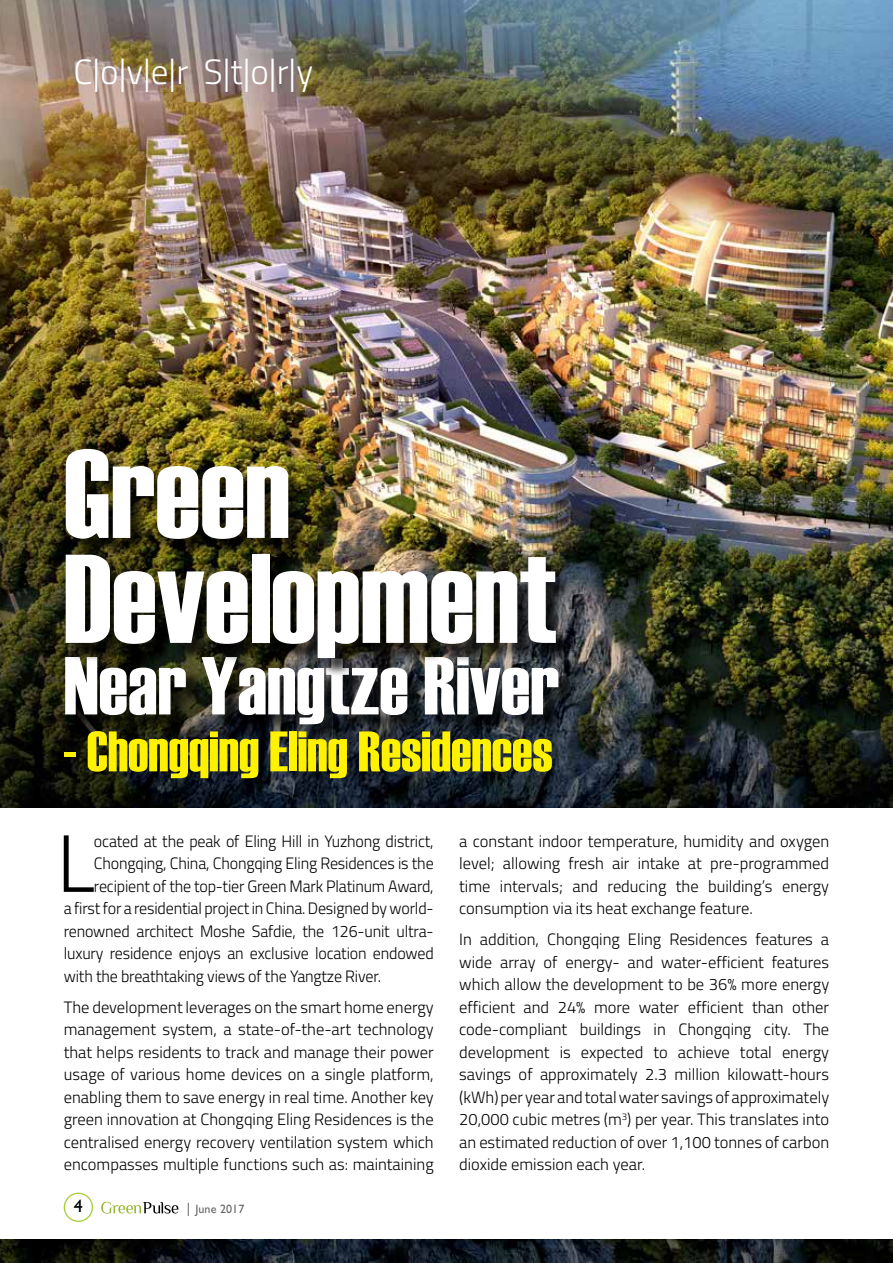
<style>
.page{position:relative;width:893px;height:1263px;background:#fff}
.page>*{position:absolute;margin:0;border:0;box-sizing:border-box;transform-origin:0 0}
.t1{font:126px/105px "Haettenschweiler";color:#fff}
.t2{font:82.05px "Haettenschweiler";color:#fff}
.t3{font:300 81.3px "Titillium Web";color:#000}
.t4{font:57px "Haettenschweiler";color:#fff200}
.t5{font:300 35.1px "Titillium Web";color:#fff}
.t6{font:18px "Gill Sans";color:#000}
.t7{font:300 16.5px/22.5px "Titillium Web";letter-spacing:-.01em;color:#000;text-align:justify}
.t8{font:12px "Gill Sans";letter-spacing:.01em;color:#000}
.s1{font-size:13.5px}
</style>
<div class="page">
<img style="left:0;top:0;width:893px;height:807px">
<img style="left:0;top:1239px;width:893px;height:24px">
<div style="left:67px;top:659px;width:510px;height:83px;background:#000;opacity:.75"></div>
<div style="left:68px;top:452px;width:506px;height:225px;background:#000;opacity:.75"></div>
<div style="left:64px;top:1192px;width:29px;height:30px;border:1px solid #a6ce39;border-radius:50%"></div>
<svg style="left:101px;top:1202px;width:77px;height:12px"></svg>
<h3 class="t5" style="left:73px;top:47px;width:241px">C|o|v|e|r S|t|o|r|y</h3>
<h1 class="t1" style="left:64px;top:441px;width:495px">Green<br>Development</h1>
<h2 class="t2" style="left:64px;top:630px;width:497px">Near Yangtze River</h2>
<h3 class="t4" style="left:64px;top:713px;width:490px">- Chongqing Eling Residences</h3>
<h3 class="t3" style="left:57px;top:804px;width:39px">L</h3>
<p class="t7" style="left:94px;top:829px;width:341px">ocated at the peak of Eling Hill in Yuzhong district,</p>
<p class="t7" style="left:94px;top:851px;width:341px">Chongqing, China, Chongqing Eling Residences is the</p>
<p class="t7" style="left:94px;top:874px;width:341px">recipient of the top-tier Green Mark Platinum Award,</p>
<p class="t7" style="left:64px;top:896px;width:371px">a first for a residential project in China. Designed by world-</p>
<p class="t7" style="left:64px;top:919px;width:371px">renowned architect Moshe Safdie, the 126-unit ultra-</p>
<p class="t7" style="left:64px;top:941px;width:371px">luxury residence enjoys an exclusive location endowed</p>
<p class="t7" style="left:64px;top:964px;width:319px">with the breathtaking views of the Yangtze River.</p>
<p class="t7" style="left:64px;top:995px;width:371px">The development leverages on the smart home energy management system, a state-of-the-art technology that helps residents to track and manage their power usage of various home devices on a single platform, enabling them to save energy in real time. Another key green innovation at Chongqing Eling Residences is the centralised energy recovery ventilation system which encompasses multiple functions such as: maintaining</p>
<p class="t6" style="left:74px;top:1196px;width:10px">4</p>
<p class="t8" style="left:187px;top:1201px;width:59px"><span class="s1">|</span> June 2017</p>
<p class="t7" style="left:459px;top:829px;width:371px">a constant indoor temperature, humidity and oxygen level; allowing fresh air intake at pre-programmed time intervals; and reducing the building’s energy consumption via its heat exchange feature.</p>
<p class="t7" style="left:459px;top:927px;width:371px">In addition, Chongqing Eling Residences features a wide array of energy- and water-efficient features which allow the development to be 36% more energy efficient and 24% more water efficient than other code-compliant buildings in Chongqing city. The development is expected to achieve total energy savings of approximately 2.3 million kilowatt-hours (kWh) per year and total water savings of approximately 20,000 cubic metres (m<sup>3</sup>) per year. This translates into an estimated reduction of over 1,100 tonnes of carbon dioxide emission each year.</p>
</div>
